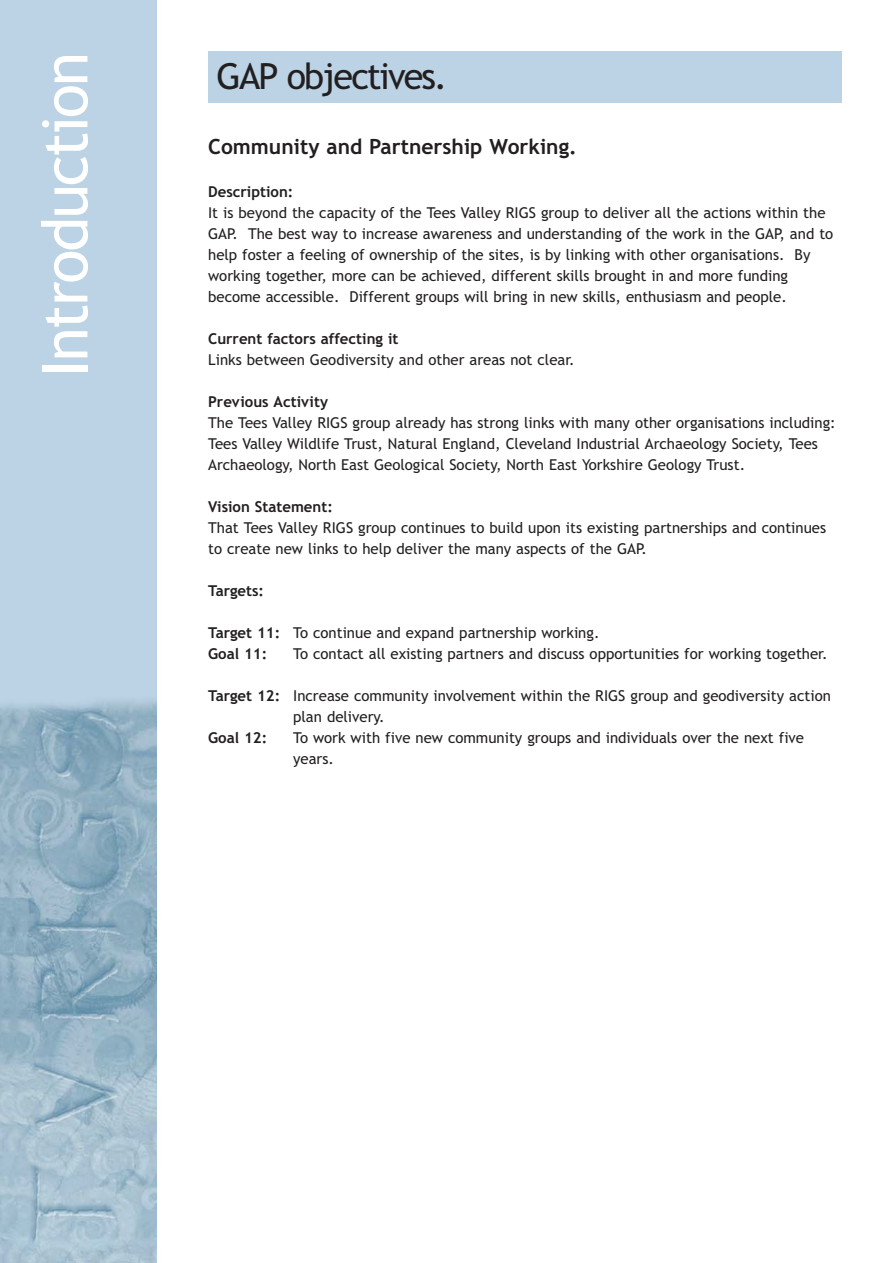
<style>
.page{position:relative;width:893px;height:1263px;background:#fff}
.page>*{position:absolute;margin:0;border:0;box-sizing:border-box;transform-origin:0 0}
.t1{font:63px "Trebuchet MS";letter-spacing:-.03em;color:#fff}
.t2{font:36px "Trebuchet MS";letter-spacing:-.05em;color:#231f20}
.t3{font:700 21px "Trebuchet MS";color:#231f20}
.t4{font:15px/21px "Trebuchet MS";color:#231f20}
.t5{font:700 15px "Trebuchet MS";color:#231f20}
.s1{font-weight:700}
</style>
<div class="page">
<img style="left:0;top:1px;width:157px;height:1262px">
<div style="left:208px;top:52px;width:634px;height:51px;background:#bbd3e5"></div>
<h1 class="t1" style="left:41px;top:377px;width:327px;rotate:-90deg">Introduction</h1>
<h2 class="t2" style="left:217px;top:62px;width:232px">GAP objectives.</h2>
<h3 class="t3" style="left:208px;top:138px;width:370px">Community and Partnership Working.</h3>
<p class="t5" style="left:208px;top:186px;width:87px">Description:</p>
<p class="t4" style="left:208px;top:204px;width:627px">It is beyond the capacity of the Tees Valley RIGS group to deliver all the actions within the GAP. The best way to increase awareness and understanding of the work in the GAP, and to help foster a feeling of ownership of the sites, is by linking with other organisations. By working together, more can be achieved, different skills brought in and more funding become accessible. Different groups will bring in new skills, enthusiasm and people.</p>
<p class="t5" style="left:208px;top:333px;width:192px">Current factors affecting it</p>
<p class="t4" style="left:208px;top:351px;width:368px">Links between Geodiversity and other areas not clear.</p>
<p class="t5" style="left:208px;top:396px;width:121px">Previous Activity</p>
<p class="t4" style="left:208px;top:414px;width:629px">The Tees Valley RIGS group already has strong links with many other organisations including:<br>Tees Valley Wildlife Trust, Natural England, Cleveland Industrial Archaeology Society, Tees<br>Archaeology, North East Geological Society, North East Yorkshire Geology Trust.</p>
<p class="t5" style="left:208px;top:501px;width:126px">Vision Statement:</p>
<p class="t4" style="left:208px;top:519px;width:619px">That Tees Valley RIGS group continues to build upon its existing partnerships and continues to create new links to help deliver the many aspects of the GAP.</p>
<p class="t5" style="left:208px;top:585px;width:57px">Targets:</p>
<p class="t4" style="left:208px;top:624px;width:393px"><span class="s1">Target 11:</span> To continue and expand partnership working.<br><span class="s1">Goal 11:</span></p>
<p class="t4" style="left:293px;top:645px;width:536px">To contact all existing partners and discuss opportunities for working together.</p>
<p class="t4" style="left:293px;top:687px;width:539px;text-indent:-85px"><span class="s1">Target 12:</span> Increase community involvement within the RIGS group and geodiversity action plan delivery.</p>
<p class="t5" style="left:208px;top:732px;width:61px">Goal 12:</p>
<p class="t4" style="left:293px;top:729px;width:512px">To work with five new community groups and individuals over the next five years.</p>
</div>
